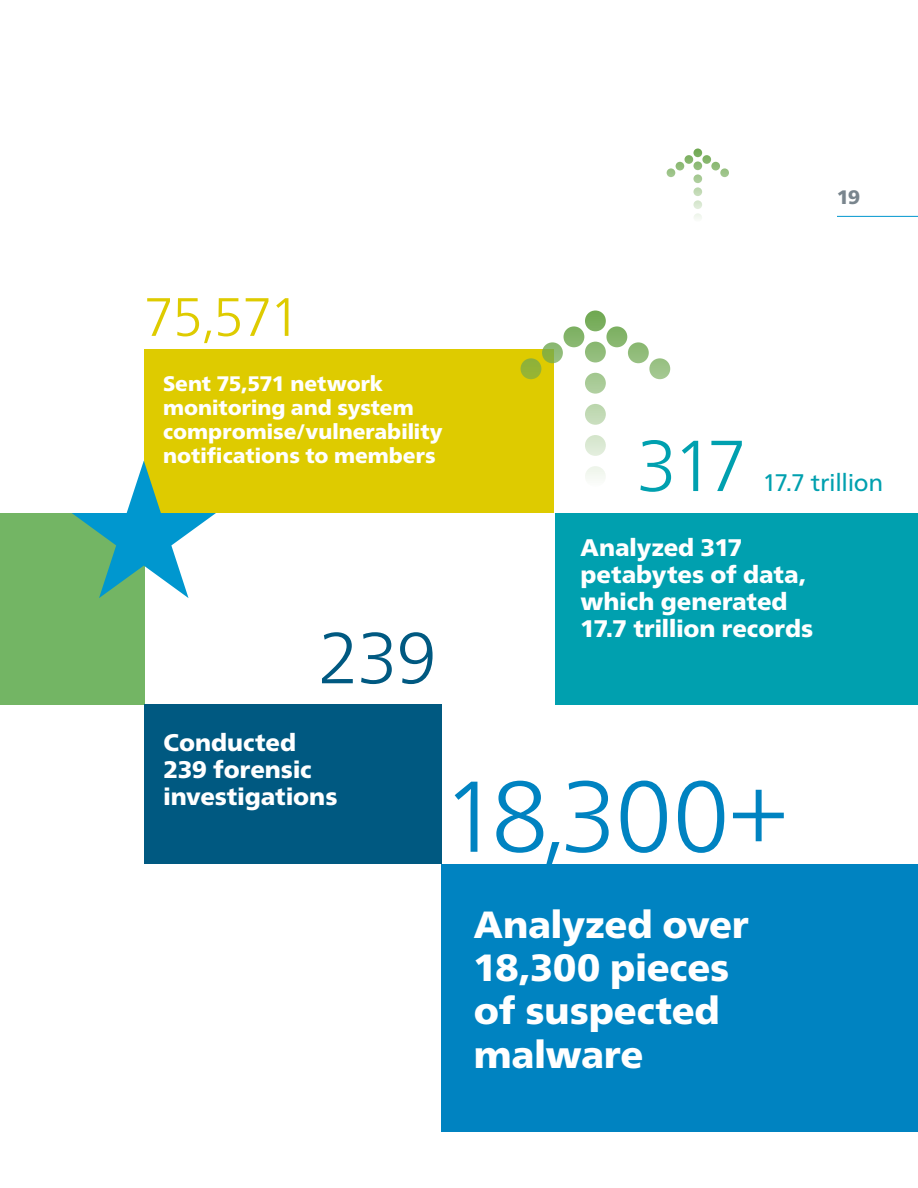
<style>
.page{position:relative;width:918px;height:1188px;background:#fff}
.page>*{position:absolute;margin:0;border:0;box-sizing:border-box;transform-origin:0 0}
.t1{font:300 100.5px "Frutiger Neue LTW1 G";color:#0083c1}
.t2{font:300 72px "Frutiger Neue LTW1 G";color:#00a0af}
.t3{font:300 72px "Frutiger Neue LTW1 G";color:#005981}
.t4{font:300 54px "Frutiger Neue LTW1 G";color:#decb00}
.t5{font:900 37.95px/43.3px "Frutiger Neue LTW1 G";letter-spacing:-.005em;color:#fff}
.t6{font:900 24px/27px "Frutiger Neue LTW1 G";color:#fff}
.t7{font:24px "Frutiger Neue LTW1 G";letter-spacing:-.01em;color:#00a0af}
.t8{font:900 21px/24px "Frutiger Neue LTW1 G";color:#fff}
.t9{font:900 19.5px "Frutiger Neue LTW1 G";color:#79858d}
</style>
<div class="page">
<hr style="left:837px;top:216px;width:81px;height:1px;background:#0097cf">
<div style="left:144px;top:350px;width:410px;height:163px;background:#decb00"></div>
<div style="left:555px;top:513px;width:363px;height:191px;background:#00a0af"></div>
<div style="left:0;top:513px;width:145px;height:191px;background:#73b564"></div>
<div style="left:145px;top:704px;width:297px;height:160px;background:#005981"></div>
<div style="left:442px;top:864px;width:476px;height:268px;background:#0083c1"></div>
<svg style="left:72px;top:461px;width:144px;height:137px"></svg>
<svg style="left:667px;top:148px;width:62px;height:71px"></svg>
<svg style="left:521px;top:311px;width:149px;height:168px"></svg>
<p class="t9" style="left:837px;top:185px;width:25px">19</p>
<p class="t4" style="left:144px;top:284px;width:158px">75,571</p>
<p class="t8" style="left:163px;top:371px;width:221px">Sent 75,571 network</p>
<p class="t8" style="left:163px;top:395px;width:281px">monitoring and system compromise/vulnerability notifications to members</p>
<p class="t3" style="left:317px;top:615px;width:122px">239</p>
<p class="t2" style="left:636px;top:422px;width:113px">317</p>
<p class="t7" style="left:762px;top:469px;width:123px">17.7 trillion</p>
<p class="t6" style="left:581px;top:534px;width:227px">Analyzed 317 petabytes of data, which generated</p>
<p class="t6" style="left:581px;top:615px;width:234px">17.7 trillion records</p>
<p class="t6" style="left:163px;top:729px;width:175px">Conducted<br>239 forensic investigations</p>
<p class="t1" style="left:442px;top:756px;width:347px">18,300+</p>
<p class="t5" style="left:474px;top:903px;width:276px">Analyzed over<br>18,300 pieces of suspected malware</p>
</div>
